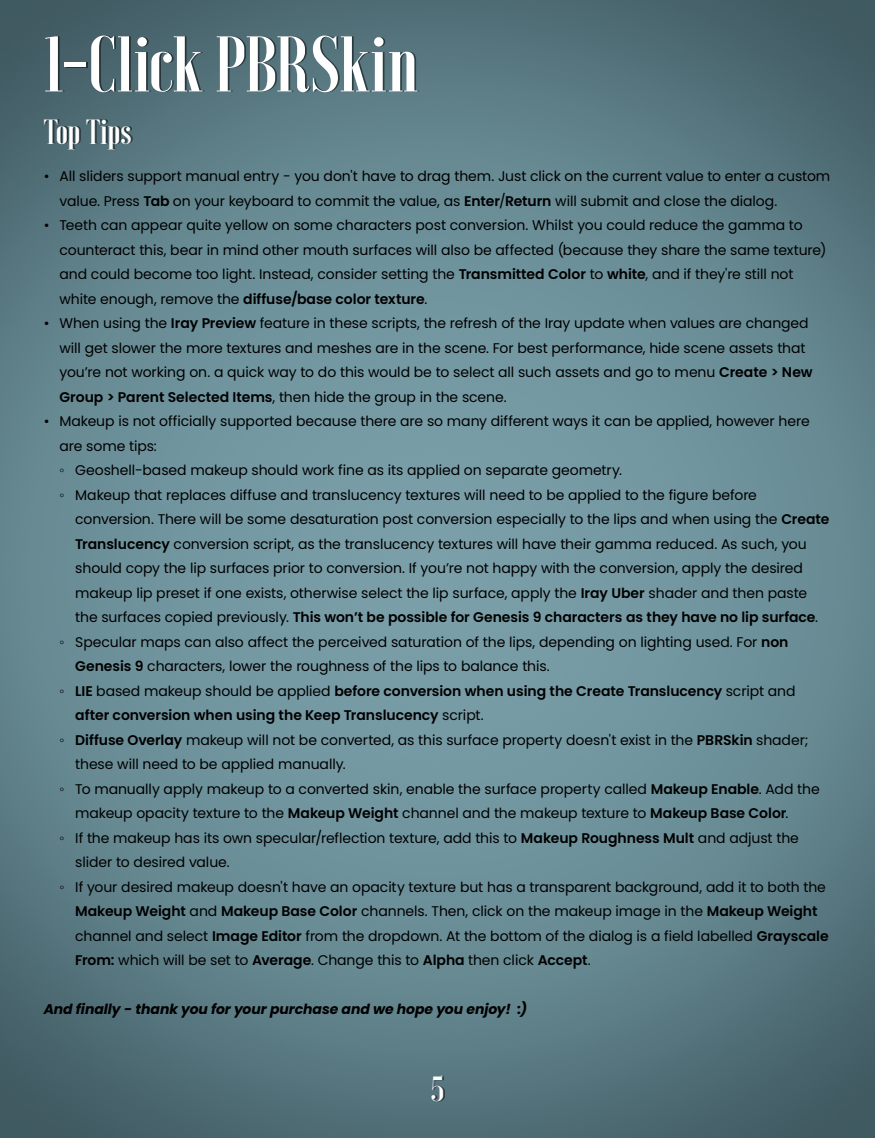
<style>
.page{position:relative;width:875px;height:1138px;background:#fff}
.page>*{position:absolute;margin:0;border:0;box-sizing:border-box;transform-origin:0 0}
.t1{font:700 78.75px "Voga";color:#fff}
.t2{font:700 35px "Voga";letter-spacing:-.01em;color:#fff}
.t3{font:14px/24.5px "Poppins";letter-spacing:-.005em;color:#000}
.t4{font:600 14px "Poppins";letter-spacing:-.005em;color:#000}
.t5{font:italic 700 14px "Poppins";letter-spacing:-.005em;color:#000}
.s1{font-weight:600}
.s2{font-family:"Times New Roman"}
.s3{font-weight:400}
.s4{font-family:"Times New Roman";font-weight:400}
</style>
<div class="page">
<img style="left:0;top:0;width:93px;height:1138px">
<img style="left:93px;top:0;width:782px;height:61px">
<img style="left:407px;top:61px;width:468px;height:1077px">
<img style="left:93px;top:92px;width:314px;height:1046px">
<img style="left:433px;top:1075px;width:12px;height:26px">
<img style="left:47px;top:36px;width:17px;height:55px">
<img style="left:66px;top:62px;width:21px;height:5px">
<img style="left:93px;top:36px;width:326px;height:56px">
<img style="left:46px;top:119px;width:87px;height:30px">
<h1 class="t1" style="left:44px;top:20px;width:376px">1-Click PBRSkin</h1>
<h2 class="t2" style="left:44px;top:112px;width:89px">Top Tips</h2>
<p class="t3" style="left:60px;top:164px;width:772px;text-indent:-16px">• All sliders support manual entry - you don't have to drag them. Just click on the current value to enter a custom value. Press <span class="s1">Tab</span> on your keyboard to commit the value, as <span class="s1">Enter</span>/<span class="s1">Return</span> will submit and close the dialog.</p>
<p class="t3" style="left:59px;top:213px;width:768px;text-indent:-16px">• Teeth can appear quite yellow on some characters post conversion. Whilst you could reduce the gamma to counteract this, bear in mind other mouth surfaces will also be affected (because they share the same texture) and could become too light. Instead, consider setting the <span class="s1">Transmitted Color</span> to <span class="s1">white</span>, and if they're still not white enough, remove the <span class="s1">diffuse/base color texture</span>.</p>
<p class="t3" style="left:60px;top:311px;width:755px;text-indent:-16px">• When using the <span class="s1">Iray Preview</span> feature in these scripts, the refresh of the Iray update when values are changed will get slower the more textures and meshes are in the scene. For best performance, hide scene assets that you’re not working on. a quick way to do this would be to select all such assets and go to menu <span class="s1">Create &gt; New Group &gt; Parent Selected Items</span>, then hide the group in the scene.</p>
<p class="t3" style="left:60px;top:409px;width:752px;text-indent:-16px">• Makeup is not officially supported because there are so many different ways it can be applied, however here are some tips:<br><span class="s2">◦</span> Geoshell-based makeup should work fine as its applied on separate geometry.<br><span class="s2">◦</span> Makeup that replaces diffuse and translucency textures will need to be applied to the figure before</p>
<p class="t3" style="left:75px;top:507px;width:756px">conversion. There will be some desaturation post conversion especially to the lips and when using the <span class="s1">Create</span></p>
<p class="t3" style="left:75px;top:531px;width:733px"><span class="s1">Translucency</span> conversion script, as the translucency textures will have their gamma reduced. As such, you</p>
<p class="t3" style="left:75px;top:556px;width:729px">should copy the lip surfaces prior to conversion. If you’re not happy with the conversion, apply the desired</p>
<p class="t3" style="left:75px;top:580px;width:733px">makeup lip preset if one exists, otherwise select the lip surface, apply the <span class="s1">Iray Uber</span> shader and then paste</p>
<p class="t4" style="left:75px;top:609px;width:745px"><span class="s3">the surfaces copied previously.</span> This won’t be possible for Genesis 9 characters as they have no lip surface<span class="s3">.</span></p>
<p class="t3" style="left:60px;top:629px;width:731px"><span class="s2">◦</span> Specular maps can also affect the perceived saturation of the lips, depending on lighting used. For <span class="s1">non</span></p>
<p class="t3" style="left:75px;top:654px;width:476px"><span class="s1">Genesis 9</span> characters, lower the roughness of the lips to balance this.</p>
<p class="t4" style="left:60px;top:682px;width:738px"><span class="s4">◦</span> LIE <span class="s3">based makeup should be applied</span> before conversion when using the Create Translucency <span class="s3">script and</span></p>
<p class="t4" style="left:75px;top:707px;width:410px">after conversion when using the Keep Translucency <span class="s3">script.</span></p>
<p class="t3" style="left:60px;top:727px;width:751px"><span class="s2">◦</span> <span class="s1">Diffuse Overlay</span> makeup will not be converted, as this surface property doesn't exist in the <span class="s1">PBRSkin</span> shader;</p>
<p class="t3" style="left:75px;top:752px;width:272px">these will need to be applied manually.</p>
<p class="t3" style="left:60px;top:776px;width:762px"><span class="s2">◦</span> To manually apply makeup to a converted skin, enable the surface property called <span class="s1">Makeup Enable</span>. Add the</p>
<p class="t3" style="left:75px;top:801px;width:715px">makeup opacity texture to the <span class="s1">Makeup Weight</span> channel and the makeup texture to <span class="s1">Makeup Base Color</span>.</p>
<p class="t3" style="left:59px;top:825px;width:741px"><span class="s2">◦</span> If the makeup has its own specular/reflection texture, add this to <span class="s1">Makeup Roughness Mult</span> and adjust the</p>
<p class="t3" style="left:75px;top:850px;width:156px">slider to desired value.</p>
<p class="t3" style="left:59px;top:874px;width:768px"><span class="s2">◦</span> If your desired makeup doesn't have an opacity texture but has a transparent background, add it to both the</p>
<p class="t3" style="left:75px;top:899px;width:744px"><span class="s1">Makeup Weight</span> and <span class="s1">Makeup Base Color</span> channels. Then, click on the makeup image in the <span class="s1">Makeup Weight</span></p>
<p class="t3" style="left:75px;top:923px;width:755px">channel and select <span class="s1">Image Editor</span> from the dropdown. At the bottom of the dialog is a field labelled <span class="s1">Grayscale</span></p>
<p class="t3" style="left:75px;top:948px;width:517px"><span class="s1">From:</span> which will be set to <span class="s1">Average</span>. Change this to <span class="s1">Alpha</span> then click <span class="s1">Accept</span>.</p>
<p class="t5" style="left:44px;top:1001px;width:485px">And finally - thank you for your purchase and we hope you enjoy! :)</p>
<h2 class="t2" style="left:431px;top:1069px;width:15px">5</h2>
</div>
